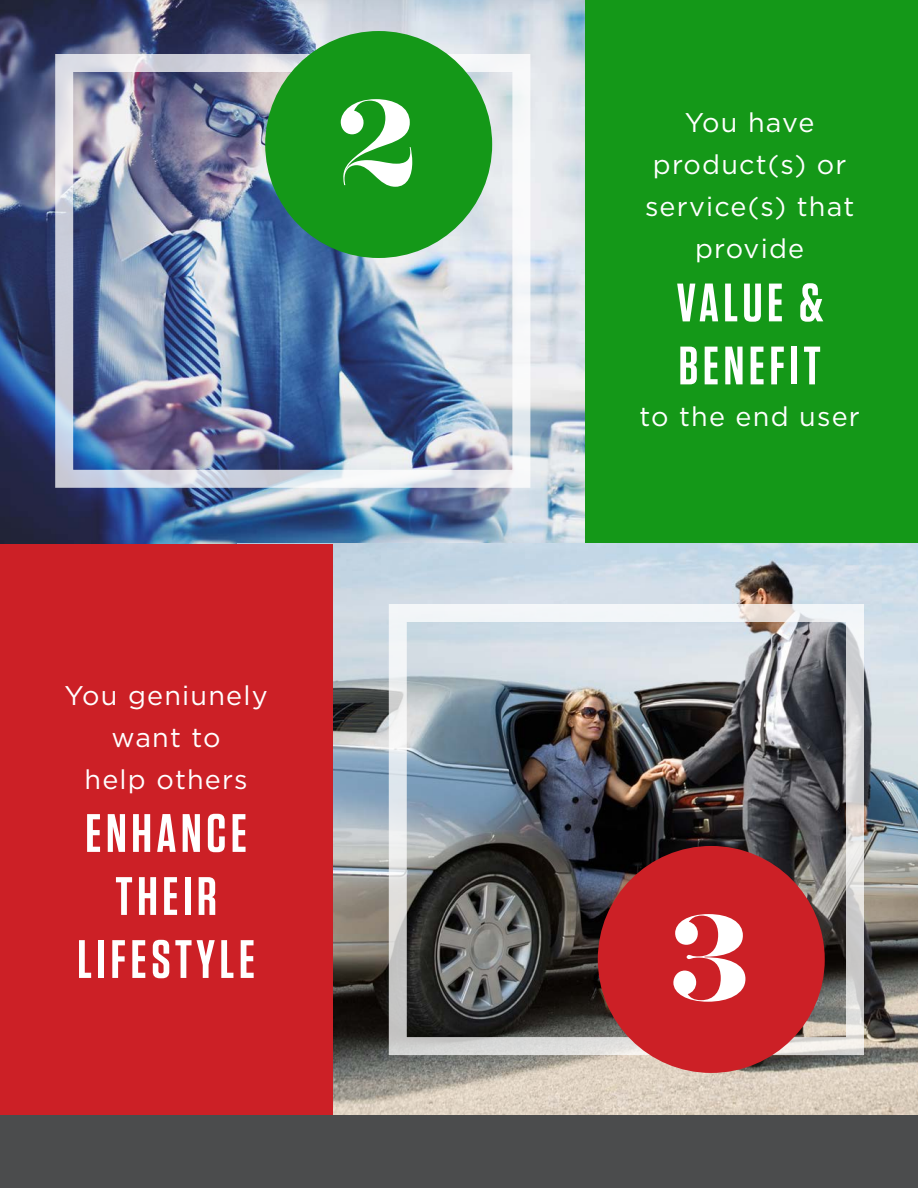
<style>
.page{position:relative;width:918px;height:1188px;background:#fff}
.page>*{position:absolute;margin:0;border:0;box-sizing:border-box;transform-origin:0 0}
.t1{font:800 136.5px "Majesti Banner";color:#fff}
.t2{font:600 54px/63px "Tungsten";letter-spacing:.085em;color:#fff}
.t3{font:27px/42px "Gotham";letter-spacing:.045em;color:#fff;text-align:center}
</style>
<div class="page">
<div style="left:0;top:1115px;width:918px;height:73px;background:#4b4c4d"></div>
<img style="left:0;top:0;width:584px;height:544px">
<div style="left:585px;top:0;width:333px;height:544px;background:#149818"></div>
<div style="left:55px;top:54px;width:475px;height:434px;border:18px solid #fff"></div>
<div style="left:265px;top:31px;width:227px;height:227px;background:#149818;border-radius:50%"></div>
<img style="left:333px;top:544px;width:585px;height:571px">
<div style="left:0;top:544px;width:333px;height:571px;background:#cc2026"></div>
<div style="left:389px;top:604px;width:475px;height:451px;border:18px solid #fff"></div>
<div style="left:598px;top:846px;width:227px;height:227px;background:#cc2026;border-radius:50%"></div>
<hr style="left:917px;top:818px;width:1px;height:297px;background:#2899cb">
<p class="t1" style="left:335px;top:54px;width:85px">2</p>
<p class="t3" style="left:65px;top:674px;width:205px">You geniunely</p>
<p class="t3" style="left:112px;top:716px;width:111px">want to</p>
<p class="t3" style="left:85px;top:758px;width:165px">help others</p>
<p class="t2" style="left:77px;top:803px;width:179px;text-align:center">ENHANCE<br>THEIR<br>LIFESTYLE</p>
<p class="t3" style="left:645px;top:101px;width:211px">You have product(s) or service(s) that provide</p>
<p class="t2" style="left:677px;top:272px;width:148px">VALUE &amp;<br>BENEFIT</p>
<p class="t3" style="left:639px;top:395px;width:222px">to the end user</p>
<p class="t1" style="left:668px;top:869px;width:85px">3</p>
</div>
